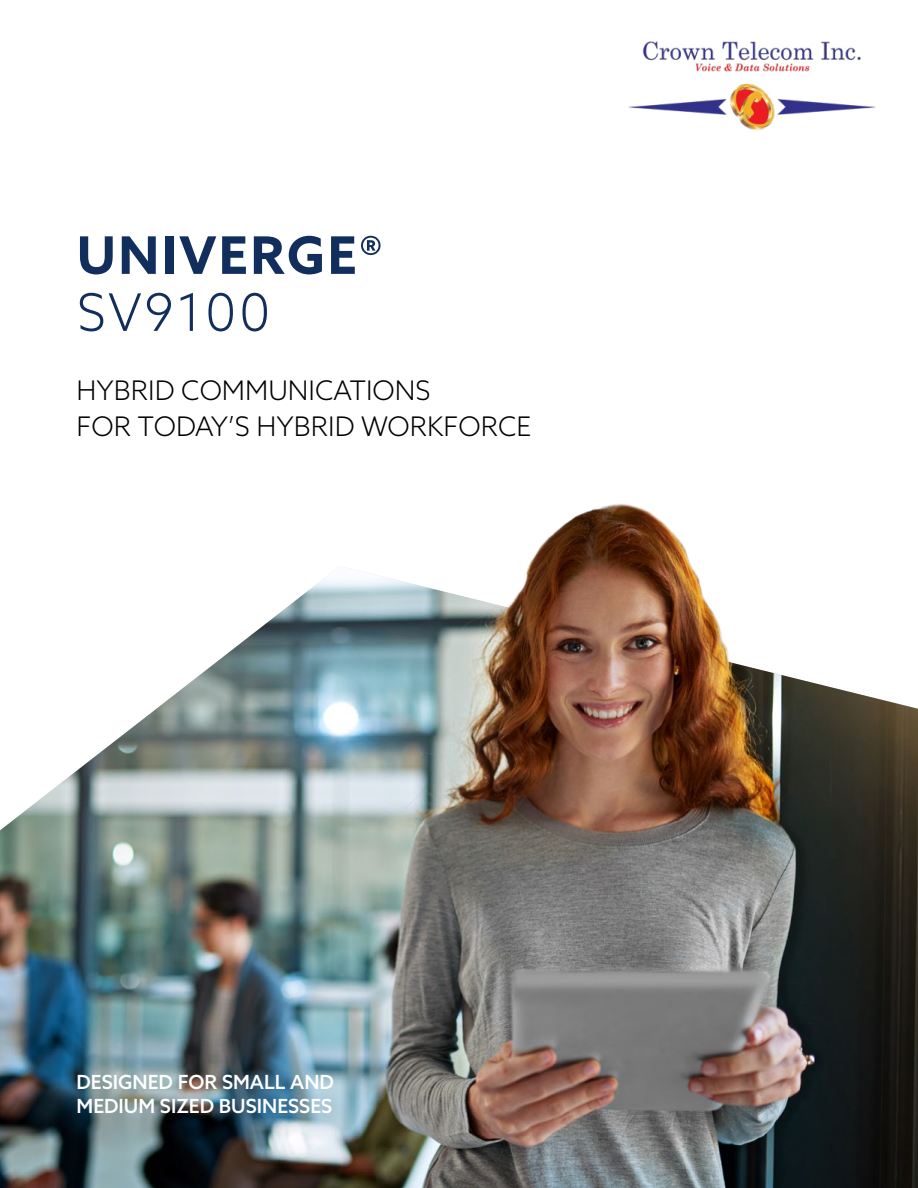
<style>
.page{position:relative;width:918px;height:1188px;background:#fff}
.page>*{position:absolute;margin:0;border:0;box-sizing:border-box;transform-origin:0 0}
.t1{font:700 51.9px "Azo Sans";letter-spacing:.05em;color:#122e5c}
.t2{font:300 51.9px "Azo Sans";letter-spacing:.05em;color:#122e5c}
.t3{font:300 27px/36px "Azo Sans";color:#000}
.t4{font:500 19.5px/24px "Azo Sans";color:#fff}
</style>
<div class="page">
<img style="left:0;top:570px;width:918px;height:618px">
<img style="left:396px;top:504px;width:391px;height:317px">
<img style="left:628px;top:41px;width:248px;height:89px">
<h1 class="t1" style="left:77px;top:221px;width:307px">UNIVERGE®</h1>
<h1 class="t2" style="left:77px;top:279px;width:195px">SV9100</h1>
<p class="t3" style="left:77px;top:372px;width:456px">HYBRID COMMUNICATIONS<br>FOR TODAY’S HYBRID WORKFORCE</p>
<p class="t4" style="left:77px;top:1069px;width:259px">DESIGNED FOR SMALL AND<br>MEDIUM SIZED BUSINESSES</p>
</div>
